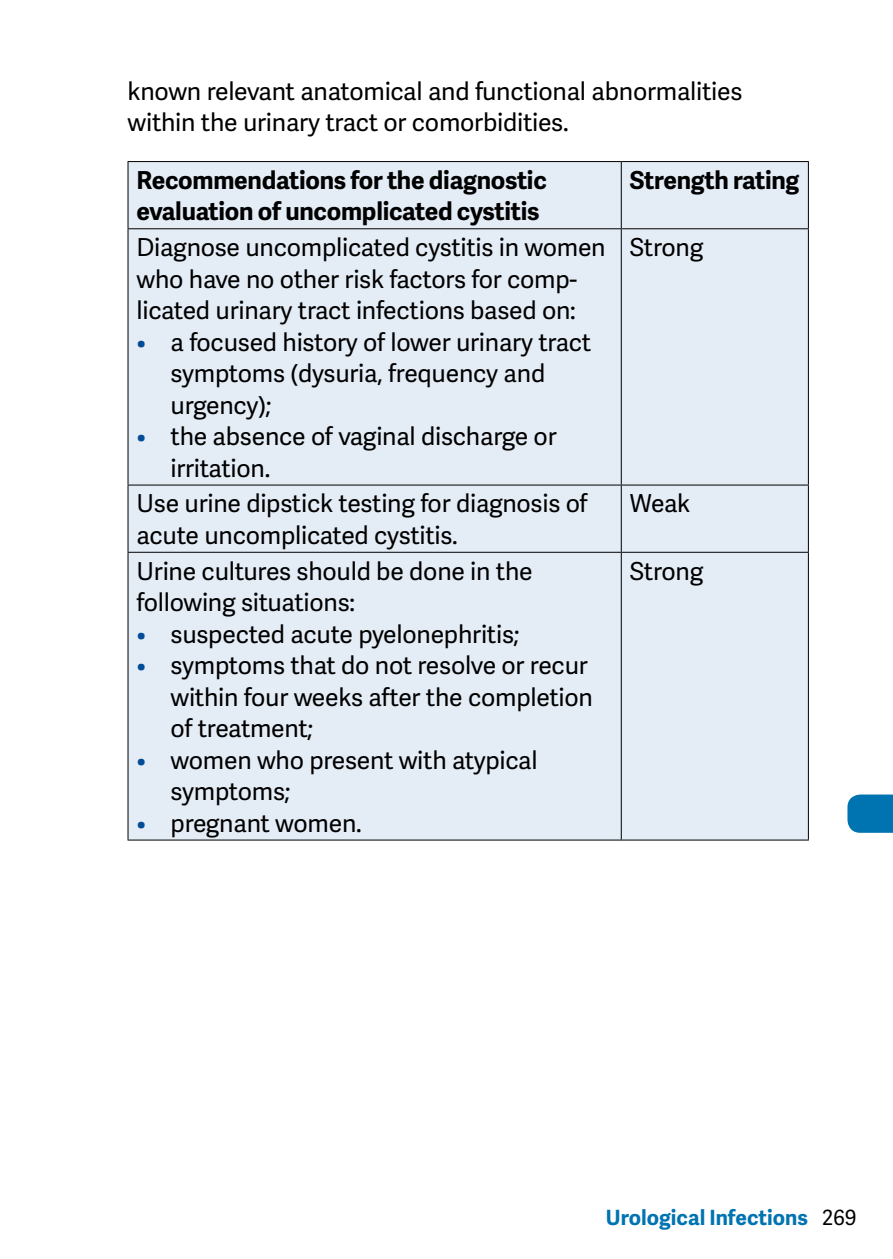
<style>
.page{position:relative;width:893px;height:1259px;background:#fff}
.page>*{position:absolute;margin:0;border:0;box-sizing:border-box;transform-origin:0 0}
.t1{font:24.6px/31.5px "Adelle Sans";letter-spacing:-.01em;color:#000}
.t2{font:700 24.6px/31.5px "Adelle Sans";letter-spacing:-.01em;color:#000}
.t3{font:700 21px "Adelle Sans";color:#0073b1}
.s1{color:#004d95}
.s2{font-weight:400;color:#000}
</style>
<div class="page">
<svg style="left:847px;top:794px;width:46px;height:39px;background:#107cb6"></svg>
<div style="left:129px;top:162px;width:679px;height:677px;background:#e4ecf6"></div>
<hr style="left:621px;top:162px;width:1px;height:66px;background:#000">
<hr style="left:621px;top:485px;width:1px;height:67px;background:#000">
<hr style="left:128px;top:839px;width:493px;height:1px;background:#000">
<hr style="left:128px;top:161px;width:493px;height:1px;background:#000">
<hr style="left:127px;top:162px;width:2px;height:66px;background:#000">
<hr style="left:621px;top:161px;width:188px;height:1px;background:#000">
<hr style="left:808px;top:162px;width:1px;height:66px;background:#000">
<hr style="left:127px;top:485px;width:2px;height:67px;background:#000">
<hr style="left:808px;top:485px;width:1px;height:67px;background:#000">
<hr style="left:128px;top:228px;width:493px;height:1px;background:#000">
<hr style="left:127px;top:229px;width:2px;height:255px;background:#000">
<hr style="left:128px;top:484px;width:493px;height:1px;background:#000">
<hr style="left:621px;top:228px;width:188px;height:1px;background:#000">
<hr style="left:621px;top:229px;width:1px;height:255px;background:#000">
<hr style="left:808px;top:229px;width:1px;height:255px;background:#000">
<hr style="left:621px;top:484px;width:188px;height:1px;background:#000">
<hr style="left:128px;top:552px;width:493px;height:1px;background:#000">
<hr style="left:127px;top:553px;width:2px;height:286px;background:#000">
<hr style="left:621px;top:552px;width:188px;height:1px;background:#000">
<hr style="left:621px;top:553px;width:1px;height:286px;background:#000">
<hr style="left:808px;top:553px;width:1px;height:286px;background:#000">
<hr style="left:621px;top:839px;width:188px;height:1px;background:#000">
<p class="t1" style="left:128px;top:74px;width:616px">known relevant anatomical and functional abnormalities within the urinary tract or comorbidities.</p>
<p class="t2" style="left:137px;top:163px;width:412px">Recommendations for the diagnostic evaluation of uncomplicated cystitis</p>
<p class="t2" style="left:630px;top:163px;width:171px">Strength rating</p>
<p class="t1" style="left:137px;top:231px;width:471px">Diagnose uncomplicated cystitis in women who have no other risk factors for comp&shy;licated urinary tract infections based on:</p>
<p class="t1" style="left:171px;top:325px;width:422px;text-indent:-34px"><span class="s1">•</span> a focused history of lower urinary tract symptoms (dysuria, frequency and urgency);</p>
<p class="t1" style="left:171px;top:420px;width:388px;text-indent:-34px"><span class="s1">•</span> the absence of vaginal discharge or irritation.</p>
<p class="t1" style="left:630px;top:231px;width:75px">Strong</p>
<p class="t1" style="left:137px;top:487px;width:453px">Use urine dipstick testing for diagnosis of acute uncomplicated cystitis.</p>
<p class="t1" style="left:630px;top:487px;width:62px">Weak</p>
<p class="t1" style="left:137px;top:554px;width:398px">Urine cultures should be done in the following situations:</p>
<p class="t1" style="left:137px;top:617px;width:384px"><span class="s1">•</span> suspected acute pyelonephritis;</p>
<p class="t1" style="left:171px;top:649px;width:424px;text-indent:-34px"><span class="s1">•</span> symptoms that do not resolve or recur within four weeks after the completion of treatment;</p>
<p class="t1" style="left:171px;top:743px;width:369px;text-indent:-34px"><span class="s1">•</span> women who present with atypical symptoms;</p>
<p class="t1" style="left:137px;top:806px;width:227px"><span class="s1">•</span> pregnant women.</p>
<p class="t1" style="left:630px;top:554px;width:75px">Strong</p>
<p class="t3" style="left:606px;top:1202px;width:253px">Urological Infections <span class="s2">269</span></p>
</div>
